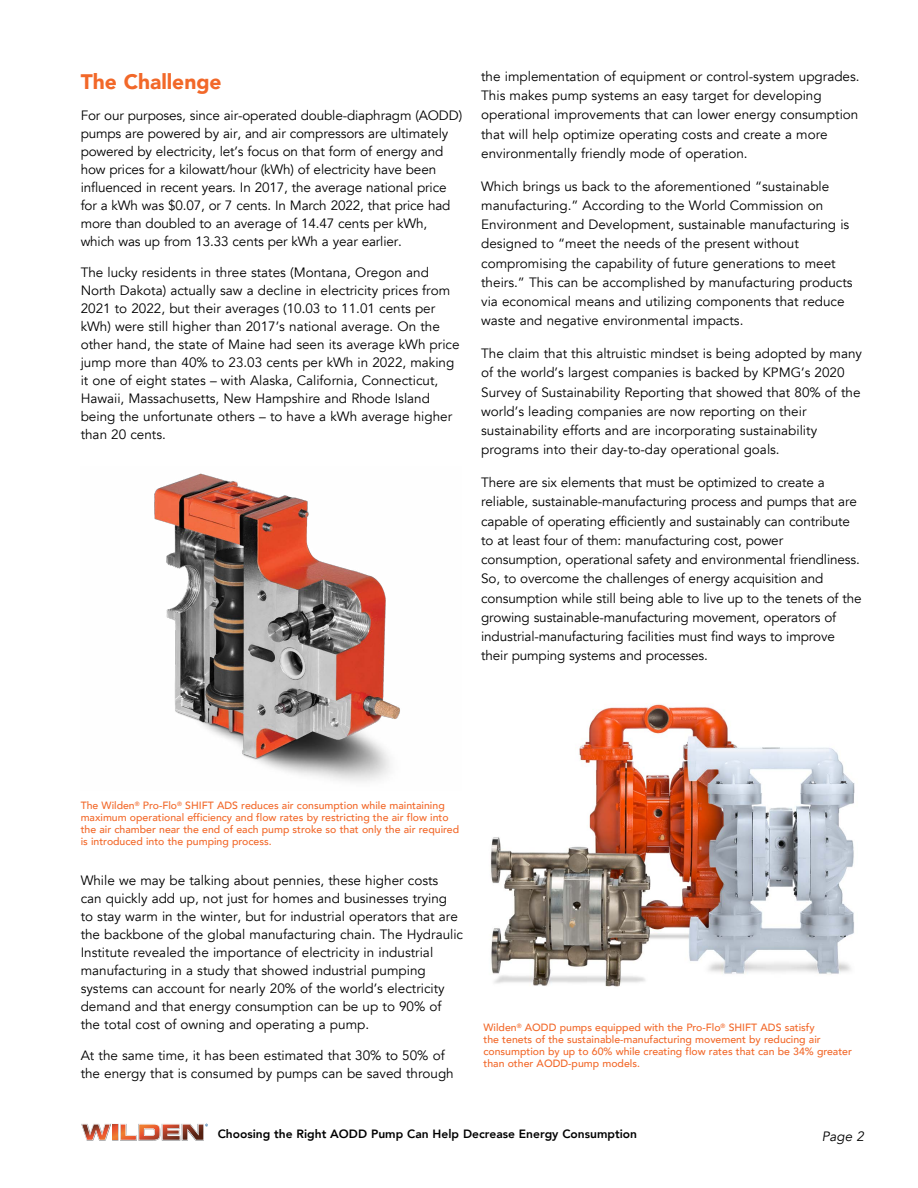
<style>
.page{position:relative;width:918px;height:1188px;background:#fff}
.page>*{position:absolute;margin:0;border:0;box-sizing:border-box;transform-origin:0 0}
.t1{font:900 21px "Avenir";color:#f26829}
.t2{font:13.5px/18px "Avenir";color:#000}
.t3{font:italic 13.5px "Avenir";color:#000}
.t4{font:800 12px "Avenir";color:#000}
.t5{font:500 10.5px/12px "Avenir";color:#f26829}
</style>
<div class="page">
<svg style="left:81px;top:1124px;width:127px;height:17px"></svg>
<img style="left:490px;top:703px;width:365px;height:284px">
<img style="left:154px;top:473px;width:246px;height:309px">
<h1 class="t1" style="left:81px;top:63px;width:143px">The Challenge</h1>
<p class="t2" style="left:81px;top:107px;width:383px">For our purposes, since air-operated double-diaphragm (AODD) pumps are powered by air, and air compressors are ultimately powered by electricity, let’s focus on that form of energy and how prices for a kilowatt/hour (kWh) of electricity have been influenced in recent years. In 2017, the average national price for a kWh was $0.07, or 7 cents. In March 2022, that price had more than doubled to an average of 14.47 cents per kWh, which was up from 13.33 cents per kWh a year earlier.</p>
<p class="t2" style="left:81px;top:264px;width:380px">The lucky residents in three states (Montana, Oregon and North Dakota) actually saw a decline in electricity prices from 2021 to 2022, but their averages (10.03 to 11.01 cents per kWh) were still higher than 2017’s national average. On the other hand, the state of Maine had seen its average kWh price jump more than 40% to 23.03 cents per kWh in 2022, making it one of eight states – with Alaska, California, Connecticut, Hawaii, Massachusetts, New Hampshire and Rhode Island being the unfortunate others – to have a kWh average higher than 20 cents.</p>
<p class="t2" style="left:481px;top:67px;width:380px;line-height:19.2px">the implementation of equipment or control-system upgrades.<br>This makes pump systems an easy target for developing operational improvements that can lower energy consumption that will help optimize operating costs and create a more environmentally friendly mode of operation.</p>
<p class="t2" style="left:481px;top:177px;width:373px;line-height:19.2px">Which brings us back to the aforementioned “sustainable manufacturing.” According to the World Commission on Environment and Development, sustainable manufacturing is designed to “meet the needs of the present without compromising the capability of future generations to meet theirs.” This can be accomplished by manufacturing products via economical means and utilizing components that reduce waste and negative environmental impacts.</p>
<p class="t2" style="left:481px;top:344px;width:382px;line-height:19.2px">The claim that this altruistic mindset is being adopted by many of the world’s largest companies is backed by KPMG’s 2020<br>Survey of Sustainability Reporting that showed that 80% of the world’s leading companies are now reporting on their sustainability efforts and are incorporating sustainability programs into their day-to-day operational goals.</p>
<p class="t2" style="left:481px;top:473px;width:382px;line-height:19.2px">There are six elements that must be optimized to create a reliable, sustainable-manufacturing process and pumps that are capable of operating efficiently and sustainably can contribute to at least four of them: manufacturing cost, power consumption, operational safety and environmental friendliness.<br>So, to overcome the challenges of energy acquisition and consumption while still being able to live up to the tenets of the growing sustainable-manufacturing movement, operators of industrial-manufacturing facilities must find ways to improve their pumping systems and processes.</p>
<p class="t5" style="left:81px;top:799px;width:380px">The Wilden<sup>®</sup> Pro-Flo<sup>®</sup> SHIFT ADS reduces air consumption while maintaining maximum operational efficiency and flow rates by restricting the air flow into the air chamber near the end of each pump stroke so that only the air required is introduced into the pumping process.</p>
<p class="t2" style="left:81px;top:872px;width:384px">While we may be talking about pennies, these higher costs<br>can quickly add up, not just for homes and businesses trying<br>to stay warm in the winter, but for industrial operators that are the backbone of the global manufacturing chain. The Hydraulic Institute revealed the importance of electricity in industrial manufacturing in a study that showed industrial pumping systems can account for nearly 20% of the world’s electricity demand and that energy consumption can be up to 90% of the total cost of owning and operating a pump.</p>
<p class="t2" style="left:81px;top:1047px;width:375px">At the same time, it has been estimated that 30% to 50% of the energy that is consumed by pumps can be saved through</p>
<p class="t5" style="left:484px;top:1021px;width:370px">Wilden<sup>®</sup> AODD pumps equipped with the Pro-Flo<sup>®</sup> SHIFT ADS satisfy<br>the tenets of the sustainable-manufacturing movement by reducing air consumption by up to 60% while creating flow rates that can be 34% greater than other AODD-pump models.</p>
<p class="t4" style="left:218px;top:1125px;width:421px">Choosing the Right AODD Pump Can Help Decrease Energy Consumption</p>
<p class="t3" style="left:822px;top:1128px;width:44px">Page 2</p>
</div>
